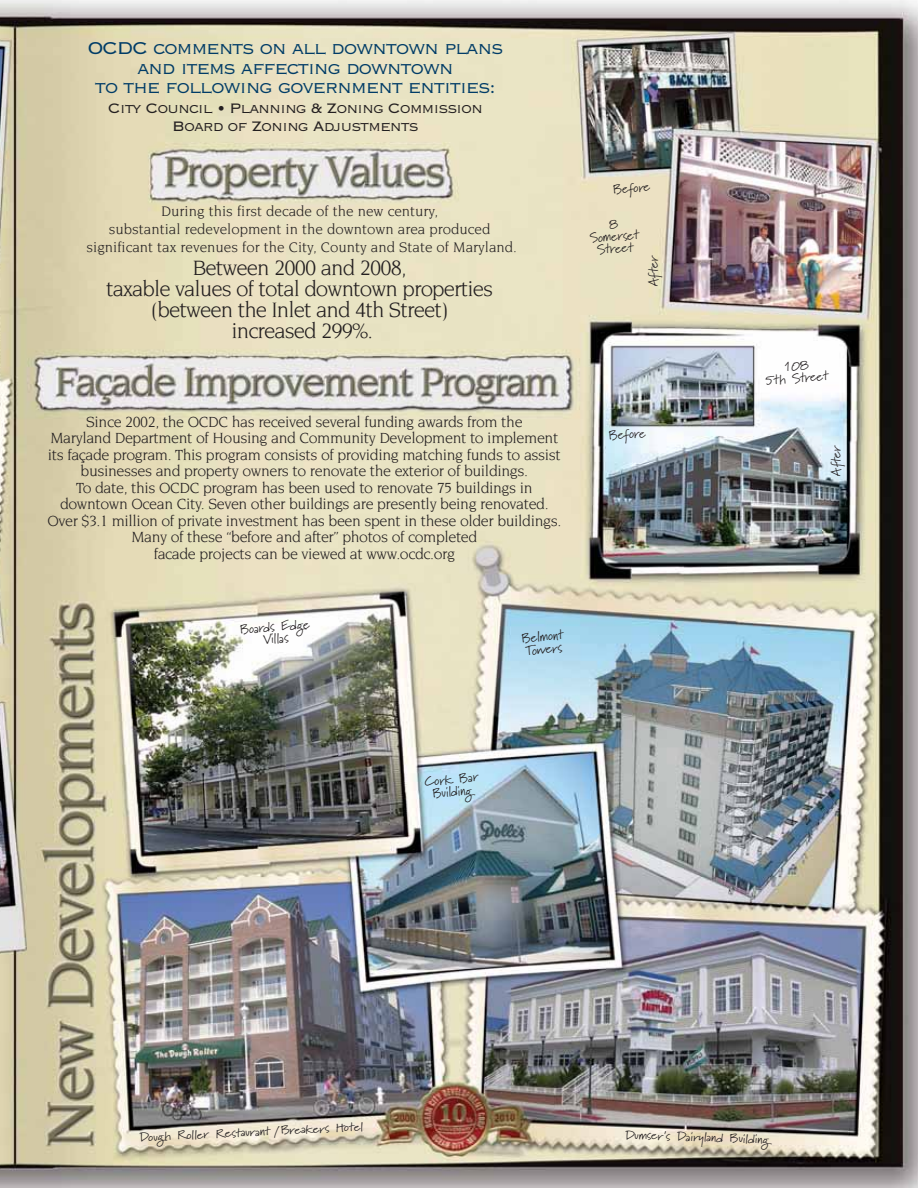
<style>
.page{position:relative;width:918px;height:1188px;background:#fff}
.page>*{position:absolute;margin:0;border:0;box-sizing:border-box;transform-origin:0 0}
.t1{font:22.5px/21px "Novarese";letter-spacing:-.04em;color:#231f20;text-align:center}
.t2{font:22.5px/19.5px "Copperplate Thirty Two BC";letter-spacing:-.06em;color:#003c67;text-align:center}
.t3{font:18px/18px "Copperplate Thirty Two BC";letter-spacing:-.06em;color:#231f20;text-align:center}
.t4{font:15.9px/16.5px "Novarese";letter-spacing:-.025em;color:#231f20;text-align:center}
.t5{font:15px/18px "Novarese";color:#231f20;text-align:center}
.t6{font:13.5px/12px "Marydale";letter-spacing:-.01em;color:#231f20;text-align:center}
.t7{font:12.15px "Marydale";color:#231f20;scale:1.11 1}
</style>
<div class="page">
<img style="left:0;top:0;width:918px;height:1188px">
<h1 class="t2" style="left:87px;top:37px;width:418px">OCDC comments on all downtown plans and items affecting downtown<br>to the following government entities:</h1>
<p class="t3" style="left:108px;top:97px;width:377px">City Council • Planning &amp; Zoning Commission<br>Board of Zoning Adjustments</p>
<p class="t5" style="left:86px;top:203px;width:432px">During this first decade of the new century,<br>substantial redevelopment in the downtown area produced significant tax revenues for the City, County and State of Maryland.</p>
<h1 class="t1" style="left:106px;top:259px;width:389px">Between 2000 and 2008,<br>taxable values of total downtown properties (between the Inlet and 4th Street) increased 299%.</h1>
<p class="t6" style="left:613px;top:183px;width:38px;rotate:-4deg">Before</p>
<p class="t6" style="left:589px;top:220px;width:51px;rotate:-4deg">8<br>Somerset<br>Street</p>
<p class="t6" style="left:647px;top:286px;width:32px;rotate:-90deg">After</p>
<p class="t4" style="left:47px;top:414px;width:515px">Since 2002, the OCDC has received several funding awards from the<br>Maryland Department of Housing and Community Development to implement its façade program. This program consists of providing matching funds to assist businesses and property owners to renovate the exterior of buildings.<br>To date, this OCDC program has been used to renovate 75 buildings in downtown Ocean City. Seven other buildings are presently being renovated.<br>Over $3.1 million of private investment has been spent in these older buildings.<br>Many of these “before and after” photos of completed<br>facade projects can be viewed at www.ocdc.org</p>
<p class="t6" style="left:240px;top:623px;width:71px;rotate:-4deg">Boards Edge<br>Villas</p>
<p class="t6" style="left:522px;top:632px;width:43px;line-height:12.8px;text-align:left;rotate:-6deg">Belmont<br>Towers</p>
<p class="t6" style="left:609px;top:429px;width:38px;rotate:-4deg">Before</p>
<p class="t6" style="left:424px;top:775px;width:55px;line-height:12.8px;rotate:-6deg">Cork Bar<br>Building</p>
<p class="t6" style="left:764px;top:362px;width:65px;rotate:-4deg">108<br>5th Street</p>
<p class="t6" style="left:830px;top:476px;width:32px;rotate:-90deg">After</p>
<p class="t7" style="left:140px;top:1130px;width:202px;rotate:-3deg">Dough Roller Restaurant / Breakers Hotel</p>
<p class="t7" style="left:626px;top:1127px;width:131px;rotate:2deg">Dumser’s Dairyland Building</p>
</div>
